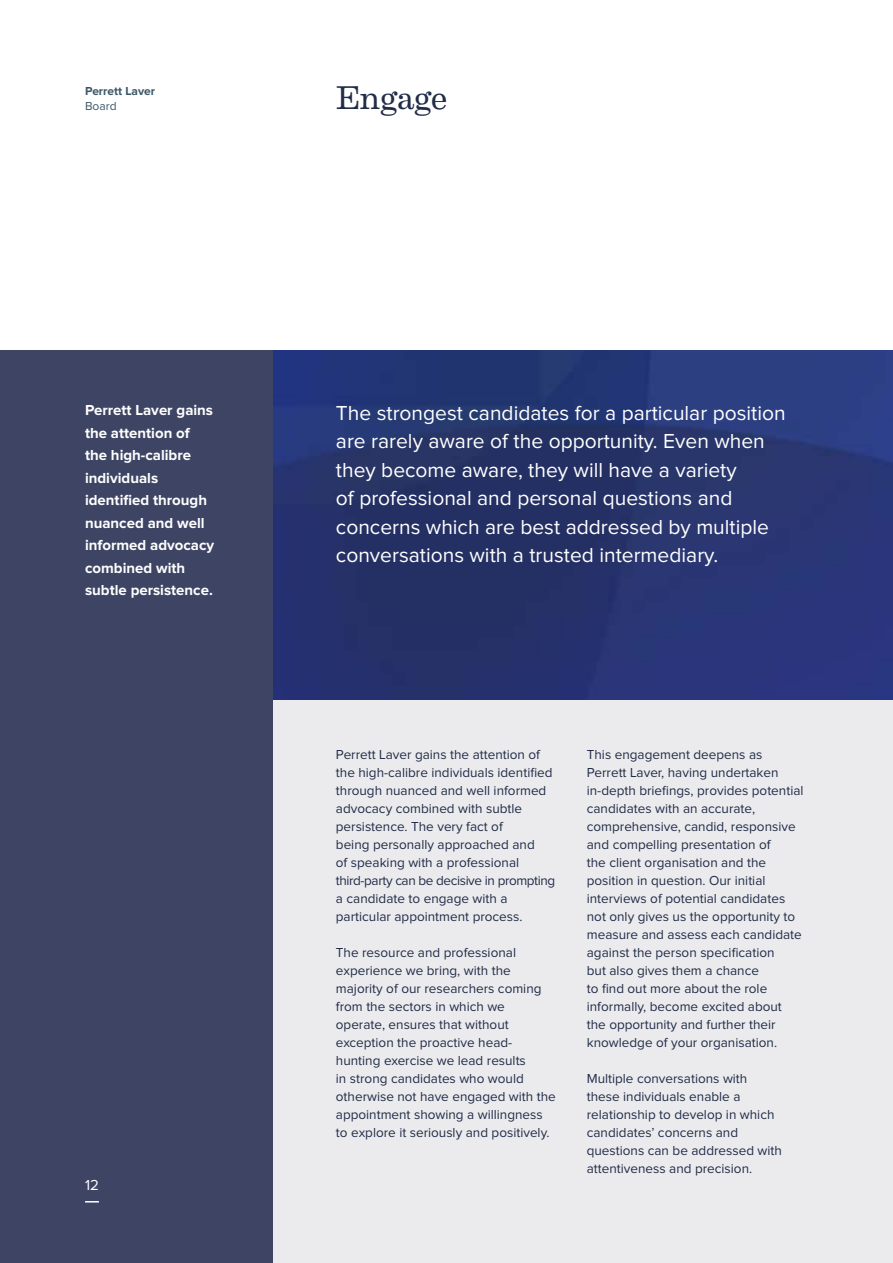
<style>
.page{position:relative;width:893px;height:1263px;background:#fff}
.page>*{position:absolute;margin:0;border:0;box-sizing:border-box;transform-origin:0 0}
.t1{font:33px "Eames Century Modern";letter-spacing:-.015em;color:#212c48}
.t2{font:21px/28.5px "Proxima Nova";color:#fff}
.t3{font:700 15px/22.5px "Proxima Nova";color:#fff}
.t4{font:15px "Proxima Nova";color:#fff}
.t5{font:13.5px/18px "Proxima Nova";color:#212c48}
.t6{font:700 12px "Proxima Nova";color:#3b5767}
.t7{font:12px "Proxima Nova";color:#3b5767}
</style>
<div class="page">
<div style="left:0;top:350px;width:273px;height:913px;background:#3e4564"></div>
<img style="left:273px;top:350px;width:620px;height:350px">
<div style="left:273px;top:700px;width:620px;height:563px;background:#ebebed"></div>
<svg style="left:85px;top:1201px;width:14px;height:1px"></svg>
<p class="t6" style="left:85px;top:84px;width:72px">Perrett Laver</p>
<p class="t7" style="left:85px;top:101px;width:33px">Board</p>
<p class="t3" style="left:85px;top:399px;width:131px">Perrett Laver gains the attention of the high-calibre individuals identified through nuanced and well informed advocacy combined with subtle persistence.</p>
<p class="t4" style="left:85px;top:1178px;width:15px">12</p>
<h1 class="t1" style="left:336px;top:73px;width:113px">Engage</h1>
<p class="t2" style="left:336px;top:400px;width:451px">The strongest candidates for a particular position are rarely aware of the opportunity. Even when they become aware, they will have a variety<br>of professional and personal questions and concerns which are best addressed by multiple conversations with a trusted intermediary.</p>
<p class="t5" style="left:336px;top:746px;width:221px">Perrett Laver gains the attention of the high-calibre individuals identified through nuanced and well informed advocacy combined with subtle persistence. The very fact of<br>being personally approached and<br>of speaking with a professional third-party can be decisive in prompting a candidate to engage with a particular appointment process.</p>
<p class="t5" style="left:336px;top:944px;width:221px">The resource and professional experience we bring, with the majority of our researchers coming from the sectors in which we operate, ensures that without exception the proactive head&shy;hunting exercise we lead results<br>in strong candidates who would otherwise not have engaged with the appointment showing a willingness to explore it seriously and positively.</p>
<p class="t5" style="left:587px;top:746px;width:218px">This engagement deepens as Perrett Laver, having undertaken in-depth briefings, provides potential candidates with an accurate, comprehensive, candid, responsive and compelling presentation of<br>the client organisation and the position in question. Our initial interviews of potential candidates not only gives us the opportunity to measure and assess each candidate against the person specification<br>but also gives them a chance<br>to find out more about the role informally, become excited about the opportunity and further their knowledge of your organisation.</p>
<p class="t5" style="left:587px;top:1070px;width:197px">Multiple conversations with these individuals enable a relationship to develop in which candidates’ concerns and questions can be addressed with attentiveness and precision.</p>
</div>
